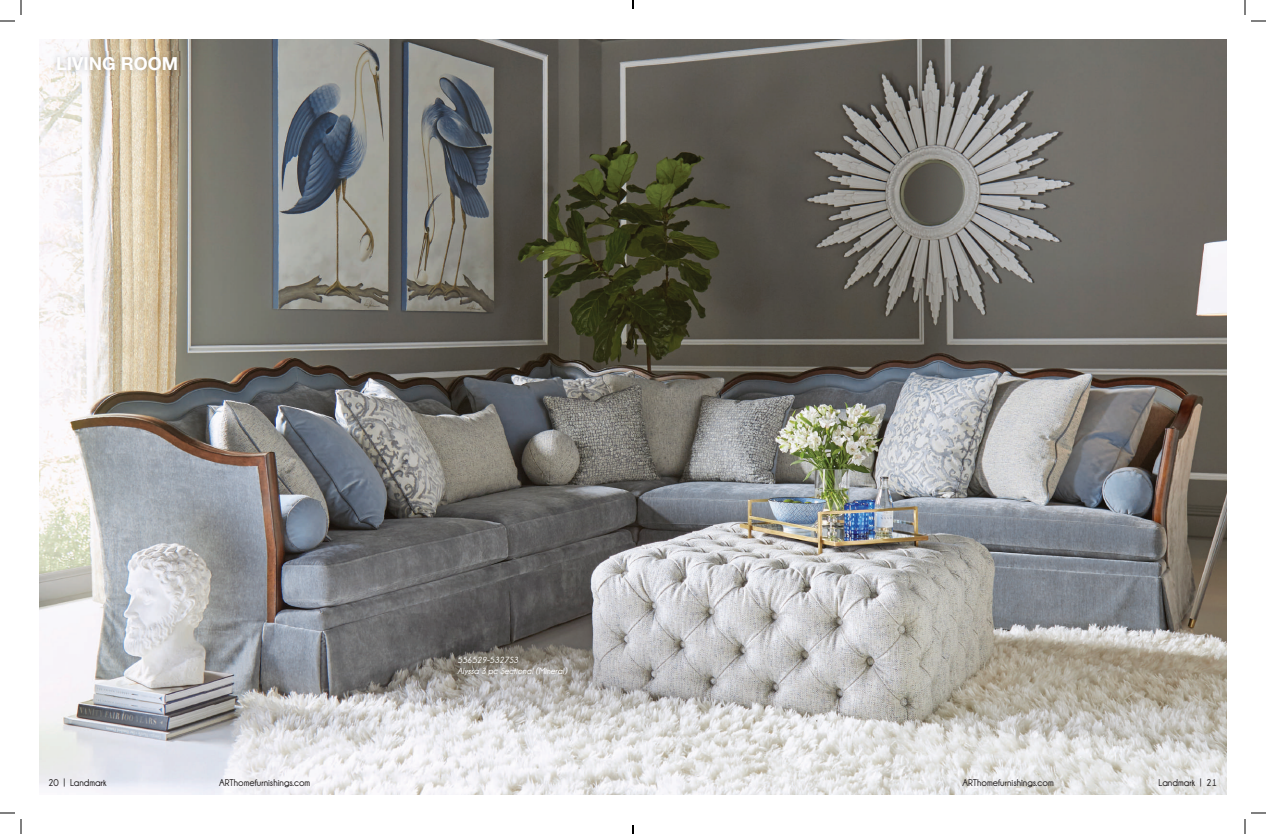
<style>
.page{position:relative;width:1266px;height:834px;background:#fff}
.page>*{position:absolute;margin:0;border:0;box-sizing:border-box;transform-origin:0 0}
.t1{font:700 18px "Helvetica Neue LT Std";color:#fff}
.t2{font:700 10px "Champagne&Limousines";color:#231f20}
.t3{font:italic 700 9px/11.1px "Champagne&Limousines";color:#fff}
</style>
<div class="page">
<img style="left:39px;top:39px;width:1188px;height:756px">
<img style="left:52px;top:51px;width:130px;height:25px">
<svg style="left:0;top:0;width:22px;height:22px"></svg>
<svg style="left:0;top:812px;width:22px;height:22px"></svg>
<svg style="left:1244px;top:0;width:22px;height:22px"></svg>
<svg style="left:1244px;top:812px;width:22px;height:22px"></svg>
<svg style="left:632px;top:0;width:2px;height:9px"></svg>
<svg style="left:632px;top:825px;width:2px;height:9px"></svg>
<h1 class="t1" style="left:56px;top:52px;width:123px">LIVING ROOM</h1>
<p class="t3" style="left:458px;top:654px;width:111px">556529-5327S3<br>Alyssa 3 pc Sectional (Mineral)</p>
<p class="t2" style="left:48px;top:777px;width:60px">20 | Landmark</p>
<p class="t2" style="left:219px;top:777px;width:93px">ARThomefurnishings.com</p>
<p class="t2" style="left:962px;top:777px;width:93px">ARThomefurnishings.com</p>
<p class="t2" style="left:1159px;top:777px;width:60px">Landmark | 21</p>
</div>
